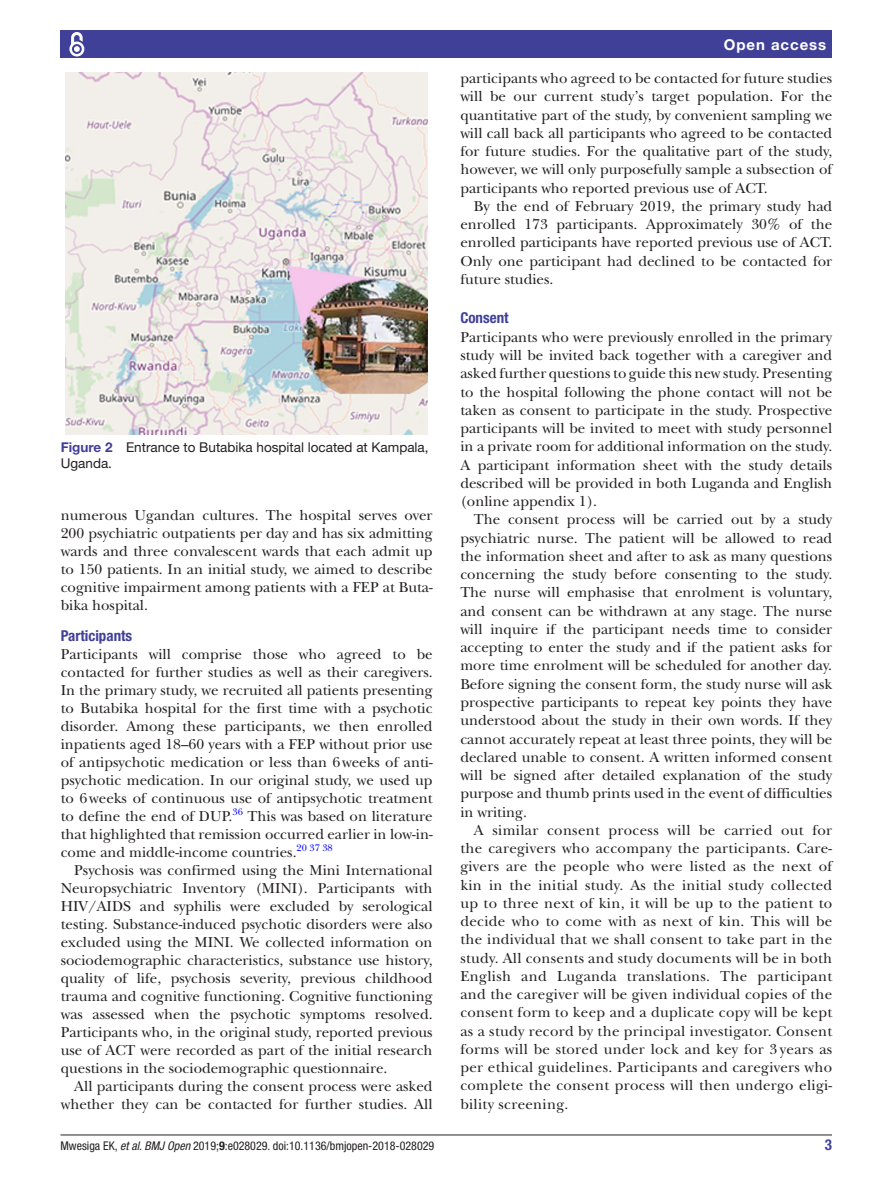
<style>
.page{position:relative;width:893px;height:1191px;background:#fff}
.page>*{position:absolute;margin:0;border:0;box-sizing:border-box;transform-origin:0 0}
.t1{font:15px/18.3px "New Baskerville";color:#231f20;text-align:justify}
.t2{font:700 condensed 15px "Helvetica Neue LT Std";color:#414099}
.t3{font:700 15px "Helvetica Neue LT Std";letter-spacing:.065em;color:#fff}
.t4{font:13.5px/16.2px "Helvetica Neue LT Std";color:#231f20}
.t5{font:condensed 12px "Helvetica Neue LT Std";color:#231f20}
.t6{font:9.9px "New Baskerville";color:#00f}
.s1{font-weight:700;color:#414099}
.s2{font-style:italic}
.s3{font-weight:700}
</style>
<div class="page">
<hr style="left:61px;top:1134px;width:771px;height:1px;background:#231f20">
<div style="left:61px;top:31px;width:771px;height:27px;background:#414099"></div>
<svg style="left:69px;top:32px;width:16px;height:25px"></svg>
<img style="left:66px;top:73px;width:361px;height:361px">
<p class="t4" style="left:61px;top:439px;width:369px"><span class="s1">Figure 2</span> Entrance to Butabika hospital located at Kampala,<br>Uganda.</p>
<p class="t1" style="left:61px;top:506px;width:373px">numerous Ugandan cultures. The hospital serves over 200 psychiatric outpatients per day and has six admitting wards and three convalescent wards that each admit up to 150 patients. In an initial study, we aimed to describe cognitive impairment among patients with a FEP at Buta&shy;bika hospital.</p>
<p class="t2" style="left:61px;top:627px;width:73px">Participants</p>
<p class="t1" style="left:61px;top:645px;width:373px">Participants will comprise those who agreed to be contacted for further studies as well as their caregivers.<br>In the primary study, we recruited all patients presenting to Butabika hospital for the first time with a psychotic disorder. Among these participants, we then enrolled inpatients aged 18–60 years with a FEP without prior use of antipsychotic medication or less than 6weeks of anti&shy;psychotic medication. In our original study, we used up to 6weeks of continuous use of antipsychotic treatment to define the end of DUP.</p>
<p class="t6" style="left:233px;top:805px;width:12px">36</p>
<p class="t1" style="left:61px;top:807px;width:373px;text-indent:187px">This was based on literature that highlighted that remission occurred earlier in low-in&shy;come and middle-income countries.</p>
<p class="t6" style="left:297px;top:841px;width:38px">20 37 38</p>
<p class="t1" style="left:61px;top:861px;width:373px;text-indent:14px">Psychosis was confirmed using the Mini International Neuropsychiatric Inventory (MINI). Participants with HIV/AIDS and syphilis were excluded by serological testing. Substance-induced psychotic disorders were also excluded using the MINI. We collected information on sociodemographic characteristics, substance use history, quality of life, psychosis severity, previous childhood trauma and cognitive functioning. Cognitive functioning was assessed when the psychotic symptoms resolved.<br>Participants who, in the original study, reported previous use of ACT were recorded as part of the initial research questions in the sociodemographic questionnaire.</p>
<p class="t1" style="left:61px;top:1077px;width:373px;text-align:right">All participants during the consent process were asked whether they can be contacted for further studies. All</p>
<p class="t3" style="left:724px;top:35px;width:104px">Open access</p>
<p class="t1" style="left:460px;top:69px;width:373px">participants who agreed to be contacted for future studies will be our current study’s target population. For the quantitative part of the study, by convenient sampling we will call back all participants who agreed to be contacted for future studies. For the qualitative part of the study, however, we will only purposefully sample a subsection of participants who reported previous use of ACT.</p>
<p class="t1" style="left:460px;top:197px;width:373px;text-indent:14px">By the end of February 2019, the primary study had enrolled 173 participants. Approximately 30% of the enrolled participants have reported previous use of ACT.<br>Only one participant had declined to be contacted for future studies.</p>
<p class="t2" style="left:460px;top:309px;width:50px">Consent</p>
<p class="t1" style="left:460px;top:328px;width:373px">Participants who were previously enrolled in the primary study will be invited back together with a caregiver and asked further questions to guide this new study. Presenting to the hospital following the phone contact will not be taken as consent to participate in the study. Prospective participants will be invited to meet with study personnel in a private room for additional information on the study.<br>A participant information sheet with the study details described will be provided in both Luganda and English (online appendix 1).</p>
<p class="t1" style="left:460px;top:510px;width:373px;text-indent:14px">The consent process will be carried out by a study psychiatric nurse. The patient will be allowed to read the information sheet and after to ask as many questions concerning the study before consenting to the study.<br>The nurse will emphasise that enrolment is voluntary, and consent can be withdrawn at any stage. The nurse will inquire if the participant needs time to consider accepting to enter the study and if the patient asks for more time enrolment will be scheduled for another day.<br>Before signing the consent form, the study nurse will ask prospective participants to repeat key points they have understood about the study in their own words. If they cannot accurately repeat at least three points, they will be declared unable to consent. A written informed consent will be signed after detailed explanation of the study purpose and thumb prints used in the event of difficulties in writing.</p>
<p class="t1" style="left:460px;top:821px;width:373px;text-indent:14px">A similar consent process will be carried out for the caregivers who accompany the participants. Care&shy;givers are the people who were listed as the next of kin in the initial study. As the initial study collected up to three next of kin, it will be up to the patient to decide who to come with as next of kin. This will be the individual that we shall consent to take part in the study. All consents and study documents will be in both English and Luganda translations. The participant and the caregiver will be given individual copies of the consent form to keep and a duplicate copy will be kept as a study record by the principal investigator. Consent forms will be stored under lock and key for 3 years as per ethical guidelines. Participants and caregivers who complete the consent process will then undergo eligi&shy;bility screening.</p>
<p class="t5" style="left:61px;top:1138px;width:375px">Mwesiga EK, <span class="s2">et al</span>. <span class="s2">BMJ Open</span> 2019;<span class="s3">9</span>:e028029. doi:10.1136/bmjopen-2018-028029</p>
<p class="t2" style="left:825px;top:1135px;width:9px">3</p>
</div>
